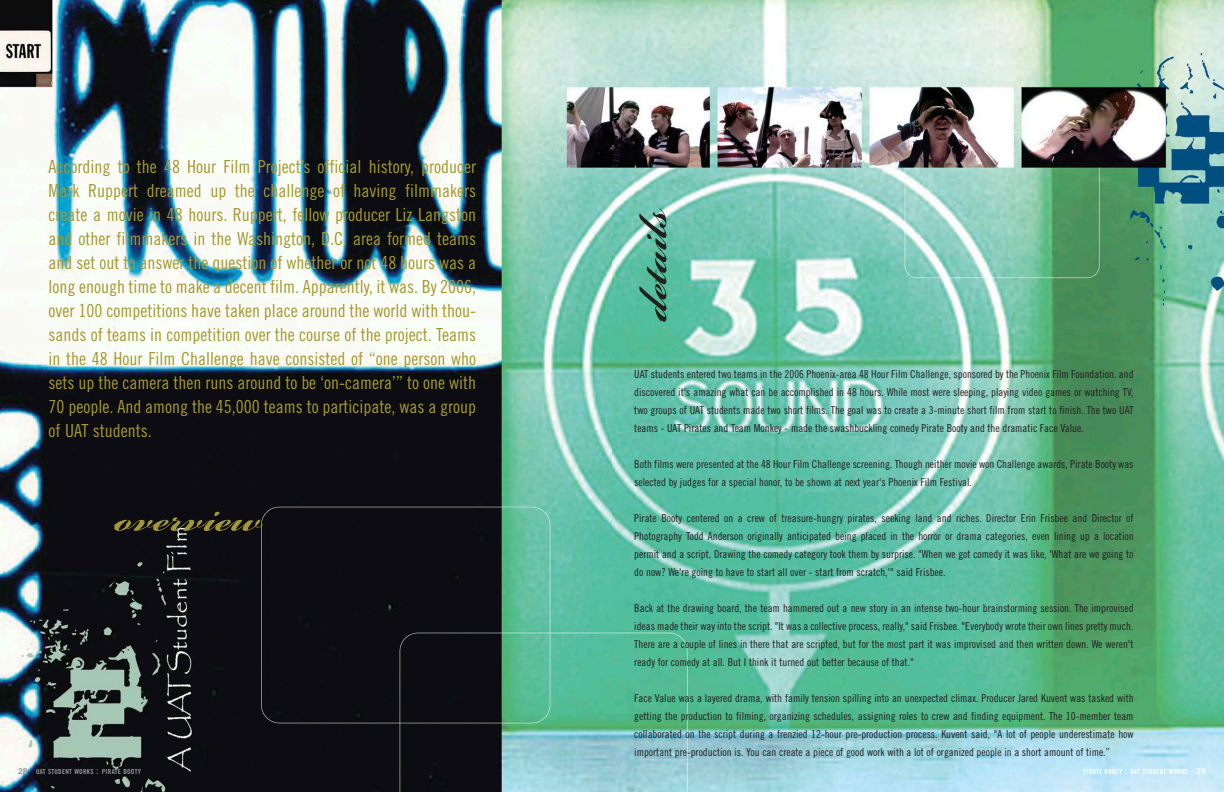
<style>
.page{position:relative;width:1224px;height:792px;background:#fff}
.page>*{position:absolute;margin:0;border:0;box-sizing:border-box;transform-origin:0 0}
.t1{font:700 60px "Bickham Script Pro";color:#a39933}
.t2{font:700 60px "Bickham Script Pro";color:#221f1f}
.t3{font:18px/24px "Trade Gothic Cond Eighteen";color:#a39933;text-align:justify}
.t4{font:11px/18px "Trade Gothic Cond Eighteen";color:#221f1f;text-align:justify}
.t5{font:7px "Trade Gothic Bold Cond Twenty";letter-spacing:.045em;color:#939498}
.t6{font:7px "Trade Gothic Bold Cond Twenty";letter-spacing:.045em;color:#fff}
.s1{font-family:"Trade Gothic Bold Two";font-size:8px}
.s2{font-family:"Trade Gothic";font-weight:300;font-size:12px}
</style>
<div class="page">
<img style="left:0;top:0;width:612px;height:792px">
<img style="left:612px;top:0;width:612px;height:792px">
<p class="t3" style="left:49px;top:154px;width:429px">According to the 48 Hour Film Project’s official history, producer Mark Ruppert dreamed up the challenge of having filmmakers create a movie in 48 hours. Ruppert, fellow producer Liz Langston and other filmmakers in the Washington, D.C. area formed teams and set out to answer the question of whether or not 48 hours was a long enough time to make a decent film. Apparently, it was. By 2006, over 100 competitions have taken place around the world with thou&shy;sands of teams in competition over the course of the project. Teams in the 48 Hour Film Challenge have consisted of “one person who sets up the camera then runs around to be ‘on-camera’” to one with 70 people. And among the 45,000 teams to participate, was a group of UAT students.</p>
<h1 class="t1" style="left:115px;top:475px;width:149px">overview</h1>
<p class="t5" style="left:18px;top:767px;width:124px"><span class="s1">28</span> UAT STUDENT WORKS <span class="s2">:</span> PIRATE BOOTY</p>
<h1 class="t2" style="left:610px;top:320px;width:116px;rotate:-90deg">details</h1>
<p class="t4" style="left:634px;top:365px;width:501px">UAT students entered two teams in the 2006 Phoenix-area 48 Hour Film Challenge, sponsored by the Phoenix Film Foundation, and discovered it's amazing what can be accomplished in 48 hours. While most were sleeping, playing video games or watching TV, two groups of UAT students made two short films. The goal was to create a 3-minute short film from start to finish. The two UAT teams - UAT Pirates and Team Monkey - made the swashbuckling comedy Pirate Booty and the dramatic Face Value.</p>
<p class="t4" style="left:634px;top:455px;width:501px">Both films were presented at the 48 Hour Film Challenge screening. Though neither movie won Challenge awards, Pirate Booty was selected by judges for a special honor, to be shown at next year's Phoenix Film Festival.</p>
<p class="t4" style="left:634px;top:509px;width:501px">Pirate Booty centered on a crew of treasure-hungry pirates, seeking land and riches. Director Erin Frisbee and Director of Photography Todd Anderson originally anticipated being placed in the horror or drama categories, even lining up a location permit and a script. Drawing the comedy category took them by surprise. "When we got comedy it was like, 'What are we going to do now? We're going to have to start all over - start from scratch,'" said Frisbee.</p>
<p class="t4" style="left:634px;top:599px;width:501px">Back at the drawing board, the team hammered out a new story in an intense two-hour brainstorming session. The improvised ideas made their way into the script. "It was a collective process, really," said Frisbee. "Everybody wrote their own lines pretty much.<br>There are a couple of lines in there that are scripted, but for the most part it was improvised and then written down. We weren't ready for comedy at all. But I think it turned out better because of that."</p>
<p class="t4" style="left:634px;top:689px;width:501px">Face Value was a layered drama, with family tension spilling into an unexpected climax. Producer Jared Kuvent was tasked with getting the production to filming, organizing schedules, assigning roles to crew and finding equipment. The 10-member team collaborated on the script during a frenzied 12-hour pre-production process. Kuvent said, "A lot of people underestimate how important pre-production is. You can create a piece of good work with a lot of organized people in a short amount of time.”</p>
<p class="t6" style="left:1083px;top:767px;width:124px">PIRATE BOOTY <span class="s2">:</span> UAT STUDENT WORKS <span class="s1">29</span></p>
</div>
